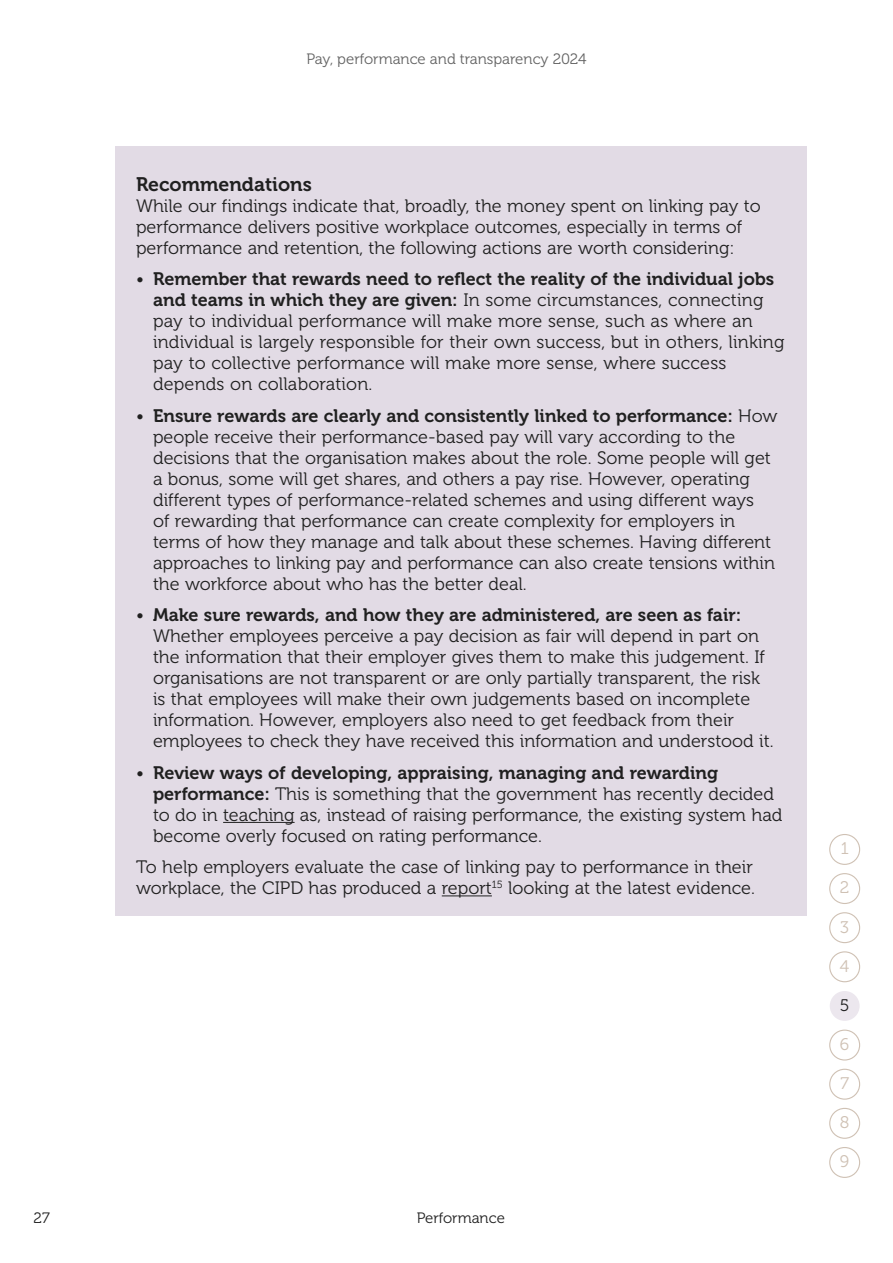
<style>
.page{position:relative;width:893px;height:1263px;background:#fff}
.page>*{position:absolute;margin:0;border:0;box-sizing:border-box;transform-origin:0 0}
.Subhead_1{font:19.5px "Museo 700";color:#202020}
.Bullet{font:18px/21px "Museo 300";color:#202020}
.B_body{font:18px/21px "Museo 300";color:#202020}
.t1{font:16.8px "Museo 300";color:#cfc1b4}
.t2{font:16.8px "Museo 300";color:#202020}
.t3{font:15px "Museo 300";color:#636363}
.t4{font:15px "Museo 300";color:#202020}
.s1{font-family:"Museo 700"}
</style>
<div class="page">
<div style="left:829px;top:834px;width:31px;height:31px;border:1px solid #cfc1b4;border-radius:50%"></div>
<div style="left:829px;top:873px;width:31px;height:31px;border:1px solid #cfc1b4;border-radius:50%"></div>
<div style="left:829px;top:912px;width:31px;height:31px;border:1px solid #cfc1b4;border-radius:50%"></div>
<div style="left:829px;top:951px;width:31px;height:31px;border:1px solid #cfc1b4;border-radius:50%"></div>
<div style="left:829px;top:1029px;width:31px;height:31px;border:1px solid #cfc1b4;border-radius:50%"></div>
<div style="left:829px;top:1069px;width:31px;height:31px;border:1px solid #cfc1b4;border-radius:50%"></div>
<div style="left:829px;top:1108px;width:31px;height:31px;border:1px solid #cfc1b4;border-radius:50%"></div>
<div style="left:829px;top:1147px;width:31px;height:31px;border:1px solid #cfc1b4;border-radius:50%"></div>
<div style="left:116px;top:146px;width:691px;height:770px;background:#e2dbe5"></div>
<hr style="left:223px;top:822px;width:72px;height:1px;background:#202020">
<hr style="left:442px;top:895px;width:50px;height:1px;background:#202020">
<div style="left:830px;top:991px;width:30px;height:30px;background:#ece7ee;border-radius:50%"></div>
<p class="t4" style="left:34px;top:1210px;width:18px">27</p>
<p class="t3" style="left:306px;top:51px;width:282px">Pay, performance and transparency 2024</p>
<h1 class="Subhead_1" style="left:136px;top:173px;width:177px">Recommendations</h1>
<p class="B_body" style="left:136px;top:195px;width:626px">While our findings indicate that, broadly, the money spent on linking pay to performance delivers positive workplace outcomes, especially in terms of performance and retention, the following actions are worth considering:</p>
<p class="Bullet" style="left:153px;top:269px;width:633px;text-indent:-17px">• <span class="s1">Remember that rewards need to reflect the reality of the individual jobs and teams in which they are given:</span> In some circumstances, connecting pay to individual performance will make more sense, such as where an individual is largely responsible for their own success, but in others, linking pay to collective performance will make more sense, where success depends on collaboration.</p>
<p class="Bullet" style="left:153px;top:405px;width:626px;text-indent:-17px">• <span class="s1">Ensure rewards are clearly and consistently linked to performance:</span> How people receive their performance-based pay will vary according to the decisions that the organisation makes about the role. Some people will get a bonus, some will get shares, and others a pay rise. However, operating different types of performance-related schemes and using different ways<br>of rewarding that performance can create complexity for employers in terms of how they manage and talk about these schemes. Having different approaches to linking pay and performance can also create tensions within the workforce about who has the better deal.</p>
<p class="Bullet" style="left:153px;top:605px;width:622px;text-indent:-17px">• <span class="s1">Make sure rewards, and how they are administered, are seen as fair:<br></span>Whether employees perceive a pay decision as fair will depend in part on the information that their employer gives them to make this judgement. If organisations are not transparent or are only partially transparent, the risk is that employees will make their own judgements based on incomplete information. However, employers also need to get feedback from their employees to check they have received this information and understood it.</p>
<p class="Bullet" style="left:153px;top:762px;width:631px;text-indent:-17px">• <span class="s1">Review ways of developing, appraising, managing and rewarding performance:</span> This is something that the government has recently decided to do in teaching as, instead of raising performance, the existing system had become overly focused on rating performance.</p>
<p class="B_body" style="left:136px;top:857px;width:620px">To help employers evaluate the case of linking pay to performance in their workplace, the CIPD has produced a report<sup>15</sup> looking at the latest evidence.</p>
<p class="t4" style="left:417px;top:1210px;width:90px">Performance</p>
<p class="t1" style="left:841px;top:839px;width:9px">1</p>
<p class="t1" style="left:840px;top:879px;width:11px">2</p>
<p class="t1" style="left:840px;top:918px;width:10px">3</p>
<p class="t1" style="left:840px;top:957px;width:11px">4</p>
<p class="t2" style="left:840px;top:996px;width:11px">5</p>
<p class="t1" style="left:840px;top:1035px;width:11px">6</p>
<p class="t1" style="left:840px;top:1074px;width:10px">7</p>
<p class="t1" style="left:840px;top:1113px;width:11px">8</p>
<p class="t1" style="left:840px;top:1152px;width:11px">9</p>
</div>
